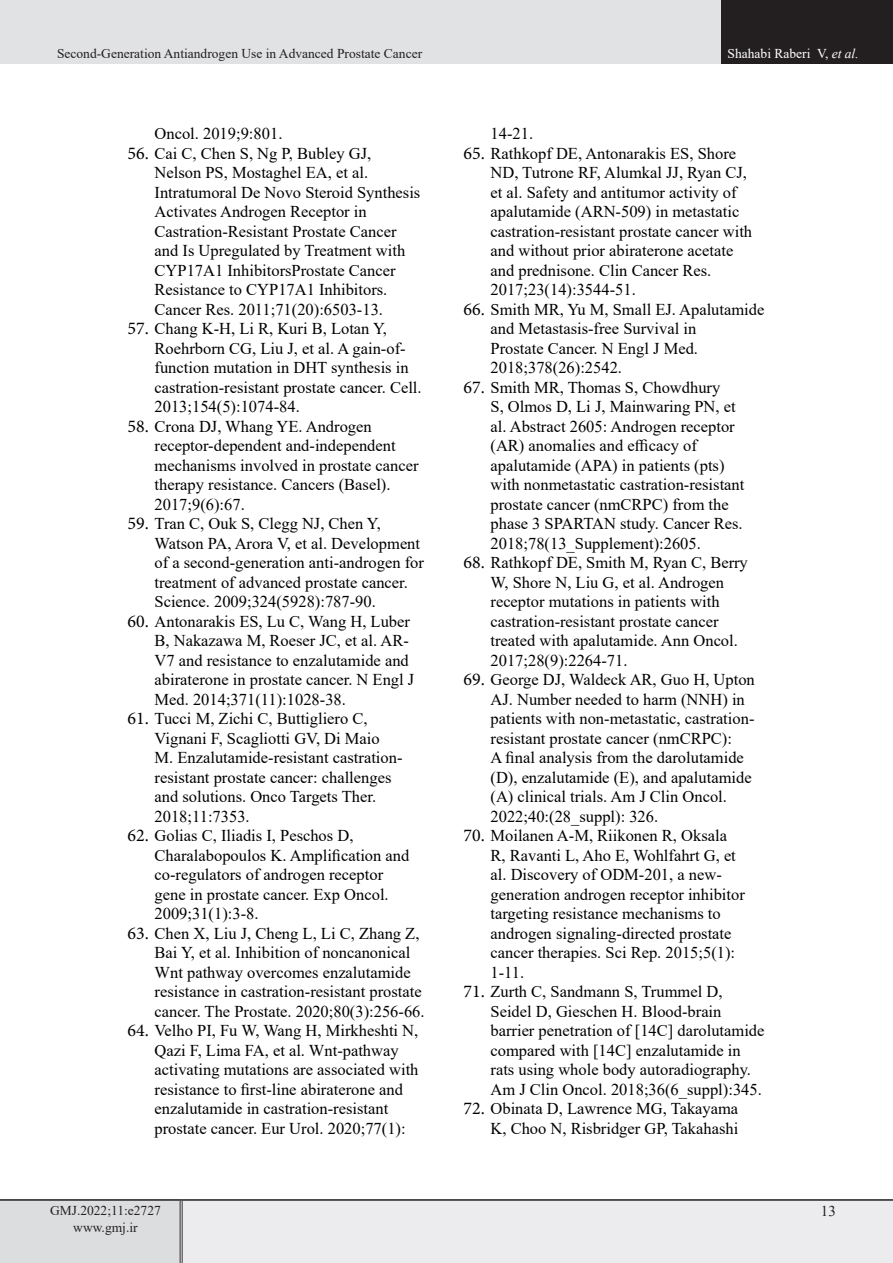
<style>
.page{position:relative;width:893px;height:1263px;background:#fff}
.page>*{position:absolute;margin:0;border:0;box-sizing:border-box;transform-origin:0 0}
.t1{font:16.5px/19.5px "Times New Roman";color:#000}
.t2{font:15px "Times New Roman";color:#231f20}
.eeeeeeeeeeee{font:13.5px "Times New Roman";color:#231f20}
.t3{font:13.5px "Times New Roman";color:#fff}
.s1{font-style:italic}
.s2{font-family:"Minion Pro";font-size:18px}
</style>
<div class="page">
<div style="left:0;top:1200px;width:181px;height:63px;background:#dcdddf"></div>
<div style="left:181px;top:1200px;width:712px;height:63px;background:#ececee"></div>
<hr style="left:180px;top:1201px;width:3px;height:62px;background:#fff">
<hr style="left:180px;top:1201px;width:1px;height:62px;background:#231f20">
<hr style="left:182px;top:1201px;width:1px;height:62px;background:#231f20">
<hr style="left:0;top:1199px;width:181px;height:2px;background:#231f20">
<hr style="left:181px;top:1199px;width:712px;height:2px;background:#231f20">
<div style="left:0;top:0;width:722px;height:64px;background:#e1e2e4"></div>
<div style="left:722px;top:0;width:171px;height:64px;background:#231f20"></div>
<p class="eeeeeeeeeeee" style="left:57px;top:44px;width:367px">Second-Generation Antiandrogen Use in Advanced Prostate Cancer</p>
<p class="t3" style="left:728px;top:44px;width:133px">Shahabi Raberi V, <span class="s1">et al.</span></p>
<p class="t1" style="left:155px;top:123px;width:129px">Oncol. 2019;9:801.</p>
<p class="t1" style="left:155px;top:143px;width:267px;text-indent:-27px"><span class="s2">56.</span> Cai C, Chen S, Ng P, Bubley GJ, Nelson PS, Mostaghel EA, et al.<br>Intratumoral De Novo Steroid Synthesis Activates Androgen Receptor in Castration-Resistant Prostate Cancer and Is Upregulated by Treatment with CYP17A1 InhibitorsProstate Cancer Resistance to CYP17A1 Inhibitors.<br>Cancer Res. 2011;71(20):6503-13.</p>
<p class="t1" style="left:155px;top:318px;width:269px;text-indent:-27px"><span class="s2">57.</span> Chang K-H, Li R, Kuri B, Lotan Y, Roehrborn CG, Liu J, et al. A gain-of&shy;function mutation in DHT synthesis in castration-resistant prostate cancer. Cell.<br>2013;154(5):1074-84.</p>
<p class="t1" style="left:155px;top:416px;width:265px;text-indent:-27px"><span class="s2">58.</span> Crona DJ, Whang YE. Androgen receptor-dependent and-independent mechanisms involved in prostate cancer therapy resistance. Cancers (Basel).<br>2017;9(6):67.</p>
<p class="t1" style="left:155px;top:513px;width:271px;text-indent:-27px"><span class="s2">59.</span> Tran C, Ouk S, Clegg NJ, Chen Y, Watson PA, Arora V, et al. Development of a second-generation anti-androgen for treatment of advanced prostate cancer.<br>Science. 2009;324(5928):787-90.</p>
<p class="t1" style="left:155px;top:611px;width:261px;text-indent:-27px"><span class="s2">60.</span> Antonarakis ES, Lu C, Wang H, Luber B, Nakazawa M, Roeser JC, et al. AR-V7 and resistance to enzalutamide and abiraterone in prostate cancer. N Engl J Med. 2014;371(11):1028-38.</p>
<p class="t1" style="left:155px;top:708px;width:249px;text-indent:-27px"><span class="s2">61.</span> Tucci M, Zichi C, Buttigliero C, Vignani F, Scagliotti GV, Di Maio M. Enzalutamide-resistant castration&shy;resistant prostate cancer: challenges and solutions. Onco Targets Ther.<br>2018;11:7353.</p>
<p class="t1" style="left:155px;top:825px;width:256px;text-indent:-27px"><span class="s2">62.</span> Golias C, Iliadis I, Peschos D,<br>Charalabopoulos K. Amplification and co-regulators of androgen receptor gene in prostate cancer. Exp Oncol.<br>2009;31(1):3-8.</p>
<p class="t1" style="left:155px;top:923px;width:272px;text-indent:-27px"><span class="s2">63.</span> Chen X, Liu J, Cheng L, Li C, Zhang Z, Bai Y, et al. Inhibition of noncanonical Wnt pathway overcomes enzalutamide resistance in castration‐resistant prostate cancer. The Prostate. 2020;80(3):256-66.</p>
<p class="t1" style="left:155px;top:1020px;width:265px;text-indent:-27px"><span class="s2">64.</span> Velho PI, Fu W, Wang H, Mirkheshti N, Qazi F, Lima FA, et al. Wnt-pathway activating mutations are associated with resistance to first-line abiraterone and enzalutamide in castration-resistant prostate cancer. Eur Urol. 2020;77(1):</p>
<p class="eeeeeeeeeeee" style="left:50px;top:1201px;width:112px">GMJ.2022;11:e2727</p>
<p class="eeeeeeeeeeee" style="left:73px;top:1217px;width:66px">www.gmj.ir</p>
<p class="t1" style="left:490px;top:123px;width:44px">14-21.</p>
<p class="t1" style="left:490px;top:143px;width:263px;text-indent:-27px"><span class="s2">65.</span> Rathkopf DE, Antonarakis ES, Shore ND, Tutrone RF, Alumkal JJ, Ryan CJ, et al. Safety and antitumor activity of apalutamide (ARN-509) in metastatic castration-resistant prostate cancer with and without prior abiraterone acetate and prednisone. Clin Cancer Res.<br>2017;23(14):3544-51.</p>
<p class="t1" style="left:490px;top:299px;width:275px;text-indent:-27px"><span class="s2">66.</span> Smith MR, Yu M, Small EJ. Apalutamide and Metastasis-free Survival in<br>Prostate Cancer. N Engl J Med.<br>2018;378(26):2542.</p>
<p class="t1" style="left:490px;top:377px;width:255px;text-indent:-27px"><span class="s2">67.</span> Smith MR, Thomas S, Chowdhury<br>S, Olmos D, Li J, Mainwaring PN, et al. Abstract 2605: Androgen receptor (AR) anomalies and efficacy of apalutamide (APA) in patients (pts) with nonmetastatic castration-resistant prostate cancer (nmCRPC) from the phase 3 SPARTAN study. Cancer Res.<br>2018;78(13_Supplement):2605.</p>
<p class="t1" style="left:490px;top:552px;width:259px;text-indent:-27px"><span class="s2">68.</span> Rathkopf DE, Smith M, Ryan C, Berry W, Shore N, Liu G, et al. Androgen receptor mutations in patients with castration-resistant prostate cancer treated with apalutamide. Ann Oncol.<br>2017;28(9):2264-71.</p>
<p class="t1" style="left:490px;top:669px;width:266px;text-indent:-27px"><span class="s2">69.</span> George DJ, Waldeck AR, Guo H, Upton AJ. Number needed to harm (NNH) in patients with non-metastatic, castration&shy;resistant prostate cancer (nmCRPC):<br>A final analysis from the darolutamide (D), enzalutamide (E), and apalutamide (A) clinical trials. Am J Clin Oncol.<br>2022;40:(28_suppl): 326.</p>
<p class="t1" style="left:490px;top:825px;width:256px;text-indent:-27px"><span class="s2">70.</span> Moilanen A-M, Riikonen R, Oksala R, Ravanti L, Aho E, Wohlfahrt G, et al. Discovery of ODM-201, a new&shy;generation androgen receptor inhibitor targeting resistance mechanisms to androgen signaling-directed prostate cancer therapies. Sci Rep. 2015;5(1):<br>1-11.</p>
<p class="t1" style="left:490px;top:981px;width:276px;text-indent:-27px"><span class="s2">71.</span> Zurth C, Sandmann S, Trummel D, Seidel D, Gieschen H. Blood-brain barrier penetration of [14C] darolutamide compared with [14C] enzalutamide in rats using whole body autoradiography.<br>Am J Clin Oncol. 2018;36(6_suppl):345.</p>
<p class="t1" style="left:463px;top:1098px;width:276px;text-align:right"><span class="s2">72.</span> Obinata D, Lawrence MG, Takayama<br>K, Choo N, Risbridger GP, Takahashi</p>
<p class="t2" style="left:821px;top:1201px;width:16px">13</p>
</div>
